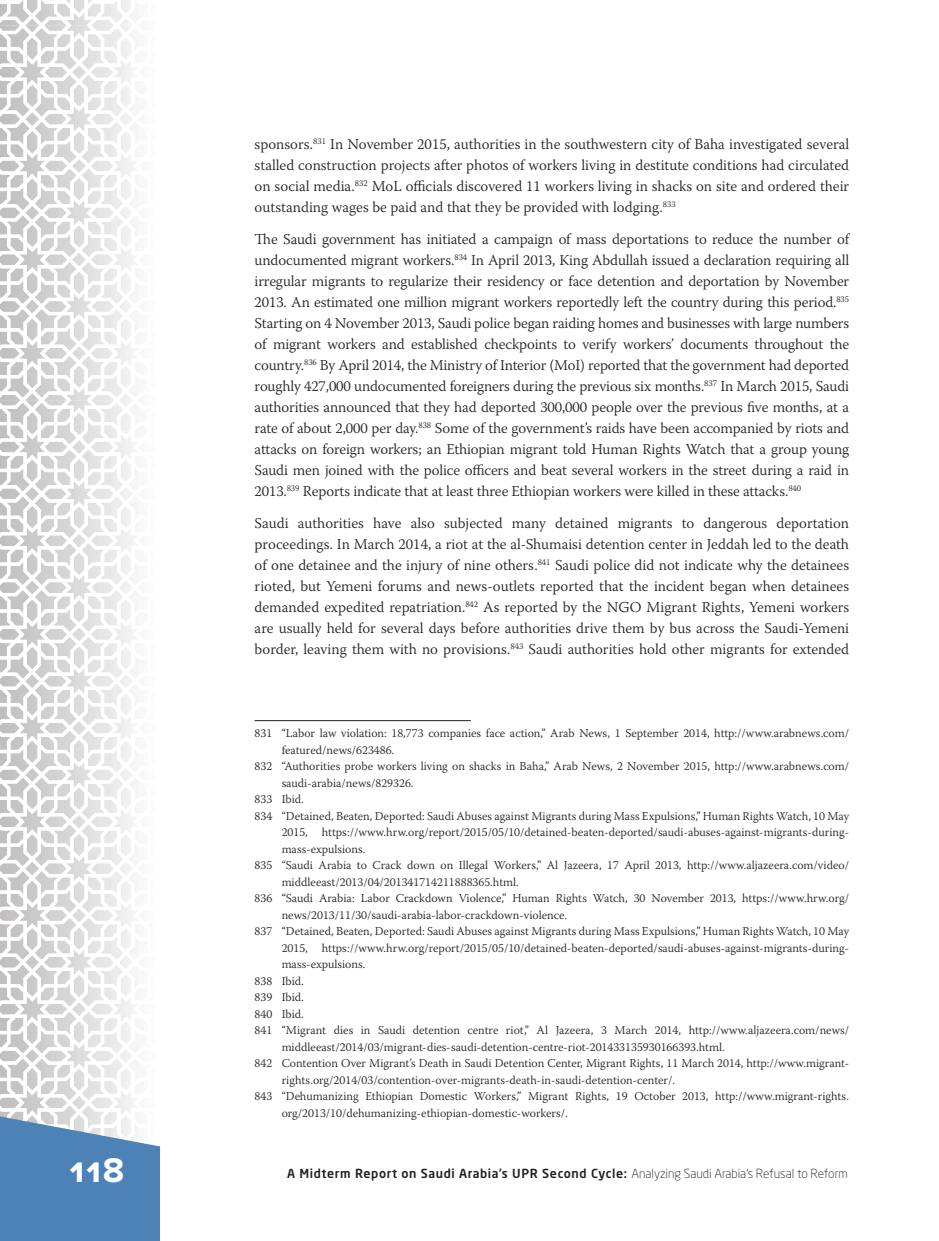
<style>
.page{position:relative;width:939px;height:1241px;background:#fff}
.page>*{position:absolute;margin:0;border:0;box-sizing:border-box;transform-origin:0 0}
.t1{font:700 35.55px "Proxima Nova S";color:#fff}
.t2{font:300 15px/21px "Warnock Pro";color:#231f20;text-align:justify}
.t3{font:500 12.3px "Neo Sans Pro";letter-spacing:.05em;color:#231f20}
.t4{font:300 12px "Warnock Pro";color:#231f20}
.s1{font-weight:300}
</style>
<div class="page">
<svg style="left:0;top:775px;width:132px;height:338px"></svg>
<svg style="left:0;top:400px;width:132px;height:375px"></svg>
<svg style="left:0;top:117px;width:132px;height:283px"></svg>
<svg style="left:0;top:0;width:132px;height:117px"></svg>
<svg style="left:0;top:1113px;width:160px;height:127px;background:#6491be"></svg>
<hr style="left:254px;top:720px;width:216px;height:1px;background:#231f20">
<p class="t2" style="left:254px;top:134px;width:596px">sponsors.<sup>831</sup> In November 2015, authorities in the southwestern city of Baha investigated several stalled construction projects after photos of workers living in destitute conditions had circulated on social media.<sup>832</sup> MoL officials discovered 11 workers living in shacks on site and ordered their outstanding wages be paid and that they be provided with lodging.<sup>833</sup></p>
<p class="t2" style="left:254px;top:228px;width:596px">The Saudi government has initiated a campaign of mass deportations to reduce the number of undocumented migrant workers.<sup>834</sup> In April 2013, King Abdullah issued a declaration requiring all irregular migrants to regularize their residency or face detention and deportation by November 2013. An estimated one million migrant workers reportedly left the country during this period.<sup>835<br></sup>Starting on 4 November 2013, Saudi police began raiding homes and businesses with large numbers of migrant workers and established checkpoints to verify workers’ documents throughout the country.<sup>836</sup> By April 2014, the Ministry of Interior (MoI) reported that the government had deported roughly 427,000 undocumented foreigners during the previous six months.<sup>837</sup> In March 2015, Saudi authorities announced that they had deported 300,000 people over the previous five months, at a rate of about 2,000 per day.<sup>838</sup> Some of the government’s raids have been accompanied by riots and attacks on foreign workers; an Ethiopian migrant told Human Rights Watch that a group young Saudi men joined with the police officers and beat several workers in the street during a raid in 2013.<sup>839</sup> Reports indicate that at least three Ethiopian workers were killed in these attacks.<sup>840</sup></p>
<p class="t2" style="left:254px;top:512px;width:596px">Saudi authorities have also subjected many detained migrants to dangerous deportation proceedings. In March 2014, a riot at the al-Shumaisi detention center in Jeddah led to the death of one detainee and the injury of nine others.<sup>841</sup> Saudi police did not indicate why the detainees rioted, but Yemeni forums and news-outlets reported that the incident began when detainees demanded expedited repatriation.<sup>842</sup> As reported by the NGO Migrant Rights, Yemeni workers are usually held for several days before authorities drive them by bus across the Saudi-Yemeni border, leaving them with no provisions.<sup>843</sup> Saudi authorities hold other migrants for extended</p>
<p class="t4" style="left:254px;top:726px;width:595px">831 “Labor law violation: 18,773 companies face action,” Arab News, 1 September 2014, http://www.arabnews.com/</p>
<p class="t4" style="left:281px;top:742px;width:114px">featured/news/623486.</p>
<p class="t4" style="left:254px;top:759px;width:595px">832 “Authorities probe workers living on shacks in Baha,” Arab News, 2 November 2015, http://www.arabnews.com/</p>
<p class="t4" style="left:281px;top:775px;width:133px">saudi-arabia/news/829326.</p>
<p class="t4" style="left:254px;top:792px;width:51px">833 Ibid.</p>
<p class="t4" style="left:254px;top:808px;width:596px">834 “Detained, Beaten, Deported: Saudi Abuses against Migrants during Mass Expulsions,” Human Rights Watch, 10 May</p>
<p class="t4" style="left:281px;top:825px;width:569px">2015, https://www.hrw.org/report/2015/05/10/detained-beaten-deported/saudi-abuses-against-migrants-during-</p>
<p class="t4" style="left:281px;top:841px;width:85px">mass-expulsions.</p>
<p class="t4" style="left:254px;top:858px;width:596px">835 “Saudi Arabia to Crack down on Illegal Workers,” Al Jazeera, 17 April 2013, http://www.aljazeera.com/video/</p>
<p class="t4" style="left:281px;top:874px;width:239px">middleeast/2013/04/201341714211888365.html.</p>
<p class="t4" style="left:254px;top:891px;width:595px">836 “Saudi Arabia: Labor Crackdown Violence,” Human Rights Watch, 30 November 2013, https://www.hrw.org/</p>
<p class="t4" style="left:281px;top:907px;width:287px">news/2013/11/30/saudi-arabia-labor-crackdown-violence.</p>
<p class="t4" style="left:254px;top:924px;width:596px">837 “Detained, Beaten, Deported: Saudi Abuses against Migrants during Mass Expulsions,” Human Rights Watch, 10 May</p>
<p class="t4" style="left:281px;top:940px;width:569px">2015, https://www.hrw.org/report/2015/05/10/detained-beaten-deported/saudi-abuses-against-migrants-during-</p>
<p class="t4" style="left:281px;top:957px;width:85px">mass-expulsions.</p>
<p class="t4" style="left:254px;top:973px;width:51px">838 Ibid.</p>
<p class="t4" style="left:254px;top:990px;width:51px">839 Ibid.</p>
<p class="t4" style="left:254px;top:1006px;width:51px">840 Ibid.</p>
<p class="t4" style="left:254px;top:1023px;width:596px">841 “Migrant dies in Saudi detention centre riot,” Al Jazeera, 3 March 2014, http://www.aljazeera.com/news/</p>
<p class="t4" style="left:281px;top:1039px;width:444px">middleeast/2014/03/migrant-dies-saudi-detention-centre-riot-201433135930166393.html.</p>
<p class="t4" style="left:254px;top:1056px;width:595px">842 Contention Over Migrant’s Death in Saudi Detention Center, Migrant Rights, 11 March 2014, http://www.migrant-</p>
<p class="t4" style="left:281px;top:1072px;width:395px">rights.org/2014/03/contention-over-migrants-death-in-saudi-detention-center/.</p>
<p class="t4" style="left:254px;top:1089px;width:595px">843 “Dehumanizing Ethiopian Domestic Workers,” Migrant Rights, 19 October 2013, http://www.migrant-rights.</p>
<p class="t4" style="left:281px;top:1105px;width:287px">org/2013/10/dehumanizing-ethiopian-domestic-workers/.</p>
<h1 class="t1" style="left:70px;top:1150px;width:56px">118</h1>
<p class="t3" style="left:287px;top:1165px;width:562px">A Midterm Report on Saudi Arabia’s UPR Second Cycle: <span class="s1">Analyzing Saudi Arabia’s Refusal to Reform</span></p>
</div>
